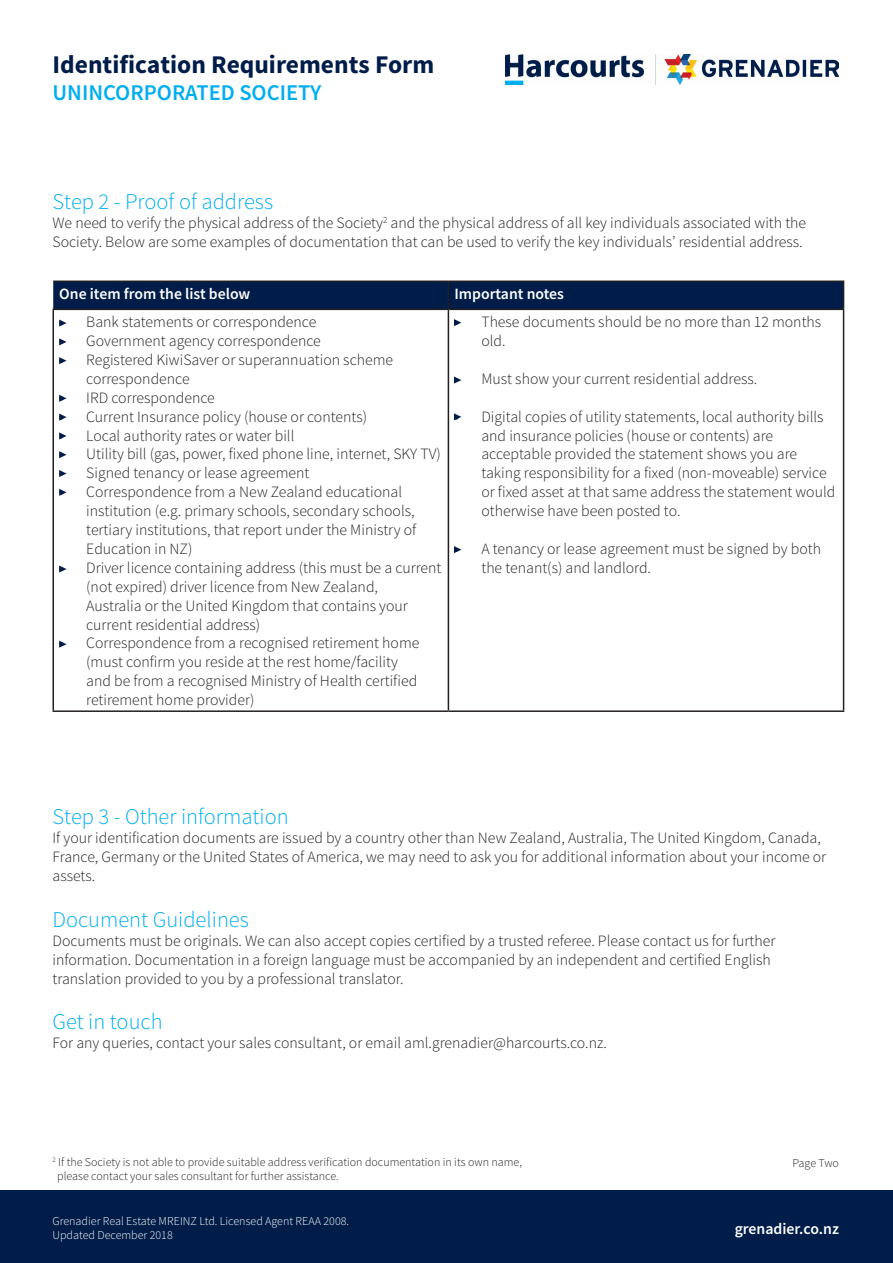
<style>
.page{position:relative;width:893px;height:1263px;background:#fff}
.page>*{position:absolute;margin:0;border:0;box-sizing:border-box;transform-origin:0 0}
.t1{font:700 25.5px "Source Sans Pro";color:#001d49}
.t2{font:300 22.5px "Source Sans Pro";color:#00aeef}
.t3{font:600 22.5px "Source Sans Pro";color:#00aeef}
.t4{font:300 15.75px/18.9px "Source Sans Pro";color:#231f20}
.t5{font:600 15.75px "Source Sans Pro";color:#fff}
.t6{font:300 12px "Source Sans Pro";color:#231f20}
.t7{font:300 12px/14.4px "Source Sans Pro";color:#fff}
</style>
<div class="page">
<img style="left:505px;top:54px;width:333px;height:31px">
<div style="left:0;top:1190px;width:893px;height:73px;background:#001d49"></div>
<hr style="left:52px;top:310px;width:2px;height:400px;background:#231f20">
<hr style="left:448px;top:309px;width:396px;height:1px;background:#231f20">
<hr style="left:448px;top:310px;width:1px;height:400px;background:#231f20">
<hr style="left:843px;top:310px;width:1px;height:400px;background:#231f20">
<hr style="left:52px;top:710px;width:396px;height:2px;background:#231f20">
<hr style="left:448px;top:710px;width:396px;height:2px;background:#231f20">
<svg style="left:53px;top:281px;width:791px;height:28px;background:#011d46"></svg>
<hr style="left:52px;top:309px;width:396px;height:1px;background:#231f20">
<svg style="left:59px;top:320px;width:8px;height:7px"></svg>
<svg style="left:59px;top:338px;width:8px;height:7px"></svg>
<svg style="left:59px;top:357px;width:8px;height:7px"></svg>
<svg style="left:59px;top:395px;width:8px;height:7px"></svg>
<svg style="left:59px;top:414px;width:8px;height:7px"></svg>
<svg style="left:59px;top:432px;width:8px;height:7px"></svg>
<svg style="left:59px;top:451px;width:8px;height:7px"></svg>
<svg style="left:59px;top:489px;width:8px;height:7px"></svg>
<svg style="left:59px;top:565px;width:8px;height:8px"></svg>
<svg style="left:59px;top:470px;width:8px;height:7px"></svg>
<svg style="left:59px;top:641px;width:8px;height:7px"></svg>
<svg style="left:454px;top:319px;width:8px;height:7px"></svg>
<svg style="left:454px;top:377px;width:8px;height:7px"></svg>
<svg style="left:454px;top:413px;width:8px;height:7px"></svg>
<svg style="left:454px;top:546px;width:8px;height:7px"></svg>
<p class="t1" style="left:52px;top:48px;width:383px">Identification Requirements Form</p>
<p class="t3" style="left:52px;top:78px;width:270px">UNINCORPORATED SOCIETY</p>
<p class="t2" style="left:52px;top:188px;width:222px">Step 2 - Proof of address</p>
<p class="t4" style="left:52px;top:213px;width:755px">We need to verify the physical address of the Society<sup>2</sup> and the physical address of all key individuals associated with the<br>Society. Below are some examples of documentation that can be used to verify the key individuals’ residential address.</p>
<p class="t5" style="left:59px;top:283px;width:193px">One item from the list below</p>
<p class="t5" style="left:454px;top:283px;width:111px">Important notes</p>
<p class="t4" style="left:59px;top:313px;width:259px">• Bank statements or correspondence</p>
<p class="t4" style="left:59px;top:331px;width:263px">• Government agency correspondence</p>
<p class="t4" style="left:86px;top:350px;width:308px;text-indent:-27px">• Registered KiwiSaver or superannuation scheme correspondence</p>
<p class="t4" style="left:59px;top:388px;width:157px">• IRD correspondence</p>
<p class="t4" style="left:59px;top:407px;width:309px">• Current Insurance policy (house or contents)</p>
<p class="t4" style="left:59px;top:426px;width:237px">• Local authority rates or water bill</p>
<p class="t4" style="left:59px;top:445px;width:383px">• Utility bill (gas, power, fixed phone line, internet, SKY TV)</p>
<p class="t4" style="left:59px;top:464px;width:252px">• Signed tenancy or lease agreement</p>
<p class="t4" style="left:86px;top:483px;width:330px;text-indent:-27px">• Correspondence from a New Zealand educational institution (e.g. primary schools, secondary schools,</p>
<p class="t4" style="left:86px;top:520px;width:332px;text-indent:-27px">• tertiary institutions, that report under the Ministry of<br>Education in NZ)</p>
<p class="t4" style="left:86px;top:558px;width:357px;text-indent:-27px">• Driver licence containing address (this must be a current (not expired) driver licence from New Zealand,</p>
<p class="t4" style="left:86px;top:596px;width:323px;text-indent:-27px">• Australia or the United Kingdom that contains your current residential address)</p>
<p class="t4" style="left:86px;top:634px;width:335px;text-indent:-27px">• Correspondence from a recognised retirement home (must confirm you reside at the rest home/facility and be from a recognised Ministry of Health certified retirement home provider)</p>
<p class="t4" style="left:481px;top:313px;width:341px;text-indent:-27px">• These documents should be no more than 12 months old.</p>
<p class="t4" style="left:454px;top:369px;width:304px">• Must show your current residential address.</p>
<p class="t4" style="left:481px;top:407px;width:344px;text-indent:-27px">• Digital copies of utility statements, local authority bills and insurance policies (house or contents) are</p>
<p class="t4" style="left:481px;top:445px;width:355px;text-indent:-27px">• acceptable provided the statement shows you are taking responsibility for a fixed (non-moveable) service or fixed asset at that same address the statement would otherwise have been posted to.</p>
<p class="t4" style="left:481px;top:539px;width:341px;text-indent:-27px">• A tenancy or lease agreement must be signed by both the tenant(s) and landlord.</p>
<p class="t2" style="left:52px;top:803px;width:238px">Step 3 - Other information</p>
<p class="t4" style="left:52px;top:828px;width:775px">If your identification documents are issued by a country other than New Zealand, Australia, The United Kingdom, Canada,<br>France, Germany or the United States of America, we may need to ask you for additional information about your income or assets.</p>
<p class="t2" style="left:52px;top:906px;width:198px">Document Guidelines</p>
<p class="t4" style="left:52px;top:931px;width:724px">Documents must be originals. We can also accept copies certified by a trusted referee. Please contact us for further</p>
<p class="t4" style="left:52px;top:950px;width:720px">information. Documentation in a foreign language must be accompanied by an independent and certified English</p>
<p class="t4" style="left:52px;top:969px;width:353px">translation provided to you by a professional translator.</p>
<p class="t2" style="left:52px;top:1008px;width:112px">Get in touch</p>
<p class="t4" style="left:52px;top:1034px;width:556px">For any queries, contact your sales consultant, or email aml.grenadier@harcourts.co.nz.</p>
<p class="t6" style="left:52px;top:1154px;width:471px"><sup>2</sup> If the Society is not able to provide suitable address verification documentation in its own name,</p>
<p class="t6" style="left:57px;top:1169px;width:283px">please contact your sales consultant for further assistance.</p>
<p class="t6" style="left:792px;top:1156px;width:48px">Page Two</p>
<p class="t7" style="left:52px;top:1214px;width:298px">Grenadier Real Estate MREINZ Ltd. Licensed Agent REAA 2008.<br>Updated December 2018</p>
<p class="t5" style="left:735px;top:1219px;width:106px">grenadier.co.nz</p>
</div>
